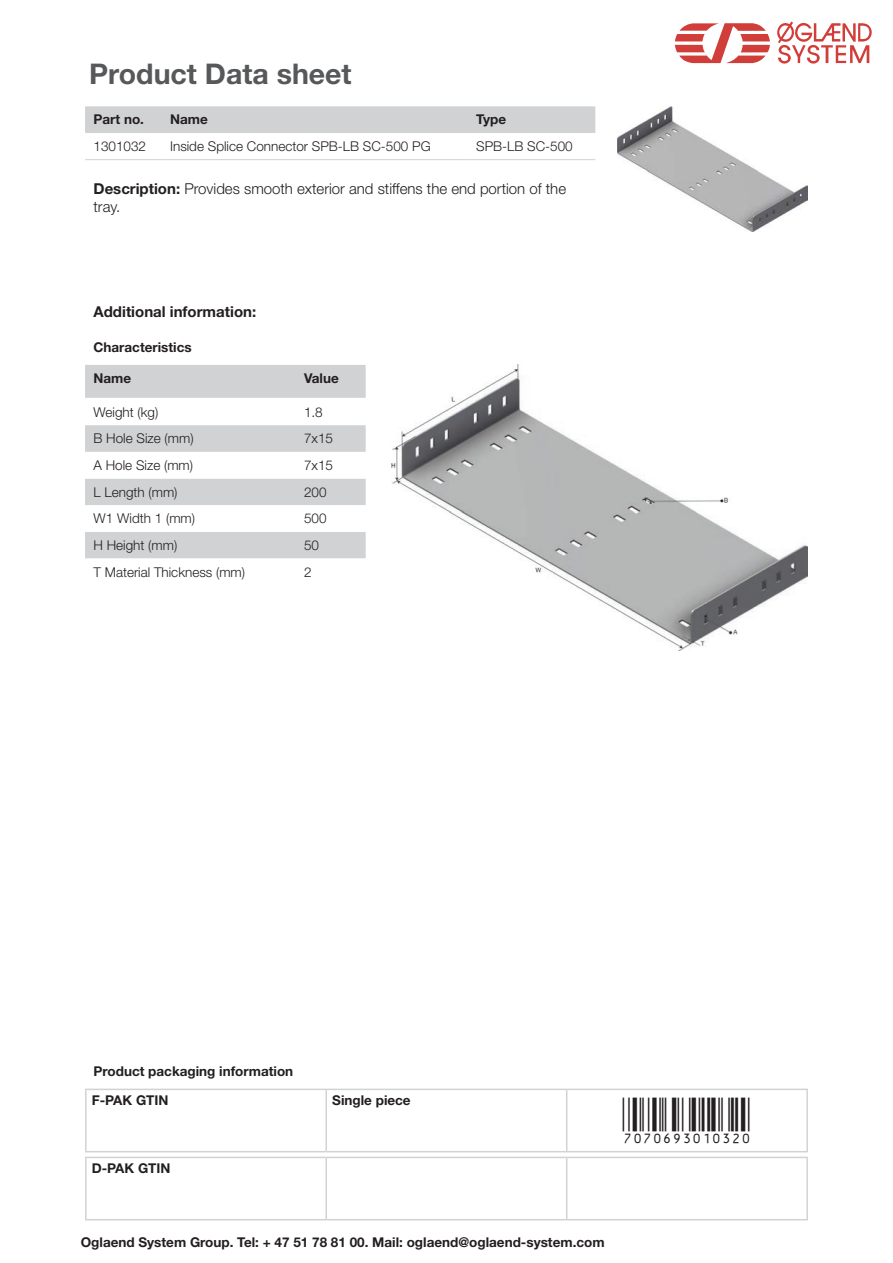
<style>
.page{position:relative;width:893px;height:1263px;background:#fff}
.page>*{position:absolute;margin:0;border:0;box-sizing:border-box;transform-origin:0 0}
.Artikel{font:45px "Viisas EAN Matala";color:#231f20}
.Artikel-2{font:700 28.5px "Helvetica Neue LT Std";color:#57585a}
.Artikel-3{font:300 15px/18px "Helvetica Neue LT Std";color:#231f20}
.Artikel-4{font:700 15px "Helvetica Neue LT Std";color:#231f20}
.Artikel-5{font:300 13.5px "Helvetica Neue LT Std";color:#231f20}
.Artikel-6{font:700 13.5px/29.1px "Helvetica Neue LT Std";color:#231f20}
.s1{font-weight:700}
</style>
<div class="page">
<svg style="left:675px;top:23px;width:95px;height:40px"></svg>
<svg style="left:777px;top:21px;width:95px;height:43px"></svg>
<div style="left:85px;top:106px;width:510px;height:27px;background:#d1d2d4"></div>
<hr style="left:85px;top:159px;width:77px;height:1px;background:#d1d2d4">
<hr style="left:162px;top:159px;width:306px;height:1px;background:#d1d2d4">
<hr style="left:468px;top:159px;width:127px;height:1px;background:#d1d2d4">
<img style="left:617px;top:107px;width:191px;height:125px">
<img style="left:391px;top:365px;width:416px;height:285px">
<div style="left:85px;top:365px;width:281px;height:33px;background:#d1d2d4"></div>
<svg style="left:85px;top:425px;width:281px;height:134px"></svg>
<hr style="left:85px;top:1089px;width:241px;height:1px;background:#d1d2d4">
<hr style="left:85px;top:1090px;width:2px;height:61px;background:#d1d2d4">
<hr style="left:326px;top:1089px;width:241px;height:1px;background:#d1d2d4">
<hr style="left:325px;top:1090px;width:2px;height:61px;background:#d1d2d4">
<hr style="left:567px;top:1089px;width:241px;height:1px;background:#d1d2d4">
<hr style="left:566px;top:1090px;width:1px;height:61px;background:#d1d2d4">
<hr style="left:806px;top:1090px;width:2px;height:61px;background:#d1d2d4">
<hr style="left:85px;top:1151px;width:241px;height:1px;background:#d1d2d4">
<hr style="left:326px;top:1151px;width:241px;height:1px;background:#d1d2d4">
<hr style="left:567px;top:1151px;width:241px;height:1px;background:#d1d2d4">
<hr style="left:85px;top:1157px;width:241px;height:1px;background:#d1d2d4">
<hr style="left:85px;top:1158px;width:2px;height:61px;background:#d1d2d4">
<hr style="left:326px;top:1157px;width:241px;height:1px;background:#d1d2d4">
<hr style="left:325px;top:1158px;width:2px;height:61px;background:#d1d2d4">
<hr style="left:567px;top:1157px;width:241px;height:1px;background:#d1d2d4">
<hr style="left:566px;top:1158px;width:1px;height:61px;background:#d1d2d4">
<hr style="left:806px;top:1158px;width:2px;height:61px;background:#d1d2d4">
<hr style="left:85px;top:1219px;width:241px;height:1px;background:#d1d2d4">
<hr style="left:326px;top:1219px;width:241px;height:1px;background:#d1d2d4">
<hr style="left:567px;top:1219px;width:241px;height:1px;background:#d1d2d4">
<p class="Artikel-2" style="left:89px;top:56px;width:264px">Product Data sheet</p>
<p class="Artikel-6" style="left:94px;top:105px;width:52px">Part no.</p>
<p class="Artikel-6" style="left:170px;top:105px;width:39px">Name</p>
<p class="Artikel-6" style="left:476px;top:105px;width:32px">Type</p>
<p class="Artikel-5" style="left:94px;top:138px;width:54px">1301032</p>
<p class="Artikel-5" style="left:170px;top:138px;width:262px">Inside Splice Connector SPB-LB SC-500 PG</p>
<p class="Artikel-5" style="left:476px;top:138px;width:98px">SPB-LB SC-500</p>
<p class="Artikel-3" style="left:94px;top:179px;width:474px"><span class="s1">Description:</span> Provides smooth exterior and stiffens the end portion of the tray.</p>
<p class="Artikel-4" style="left:94px;top:302px;width:164px">Additional information:</p>
<p class="Artikel-6" style="left:94px;top:332px;width:100px">Characteristics</p>
<p class="Artikel-6" style="left:94px;top:363px;width:39px">Name</p>
<p class="Artikel-6" style="left:304px;top:363px;width:36px">Value</p>
<p class="Artikel-5" style="left:94px;top:404px;width:66px">Weight (kg)</p>
<p class="Artikel-5" style="left:304px;top:404px;width:20px">1.8</p>
<p class="Artikel-5" style="left:94px;top:430px;width:102px">B Hole Size (mm)</p>
<p class="Artikel-5" style="left:304px;top:430px;width:31px">7x15</p>
<p class="Artikel-5" style="left:94px;top:457px;width:101px">A Hole Size (mm)</p>
<p class="Artikel-5" style="left:304px;top:457px;width:31px">7x15</p>
<p class="Artikel-5" style="left:94px;top:484px;width:86px">L Length (mm)</p>
<p class="Artikel-5" style="left:304px;top:484px;width:24px">200</p>
<p class="Artikel-5" style="left:94px;top:510px;width:103px">W1 Width 1 (mm)</p>
<p class="Artikel-5" style="left:304px;top:510px;width:24px">500</p>
<p class="Artikel-5" style="left:94px;top:537px;width:85px">H Height (mm)</p>
<p class="Artikel-5" style="left:304px;top:537px;width:17px">50</p>
<p class="Artikel-5" style="left:94px;top:564px;width:153px">T Material Thickness (mm)</p>
<p class="Artikel-5" style="left:304px;top:564px;width:9px">2</p>
<p class="Artikel-6" style="left:92px;top:1056px;width:203px">Product packaging information<br>F-PAK GTIN</p>
<p class="Artikel-6" style="left:92px;top:1153px;width:80px">D-PAK GTIN</p>
<p class="Artikel-6" style="left:332px;top:1085px;width:80px">Single piece</p>
<p class="Artikel" style="left:623px;top:1097px;width:130px">7070693010320</p>
<p class="Artikel-6" style="left:81px;top:1227px;width:525px">Oglaend System Group. Tel: + 47 51 78 81 00. Mail: oglaend@oglaend-system.com</p>
</div>
